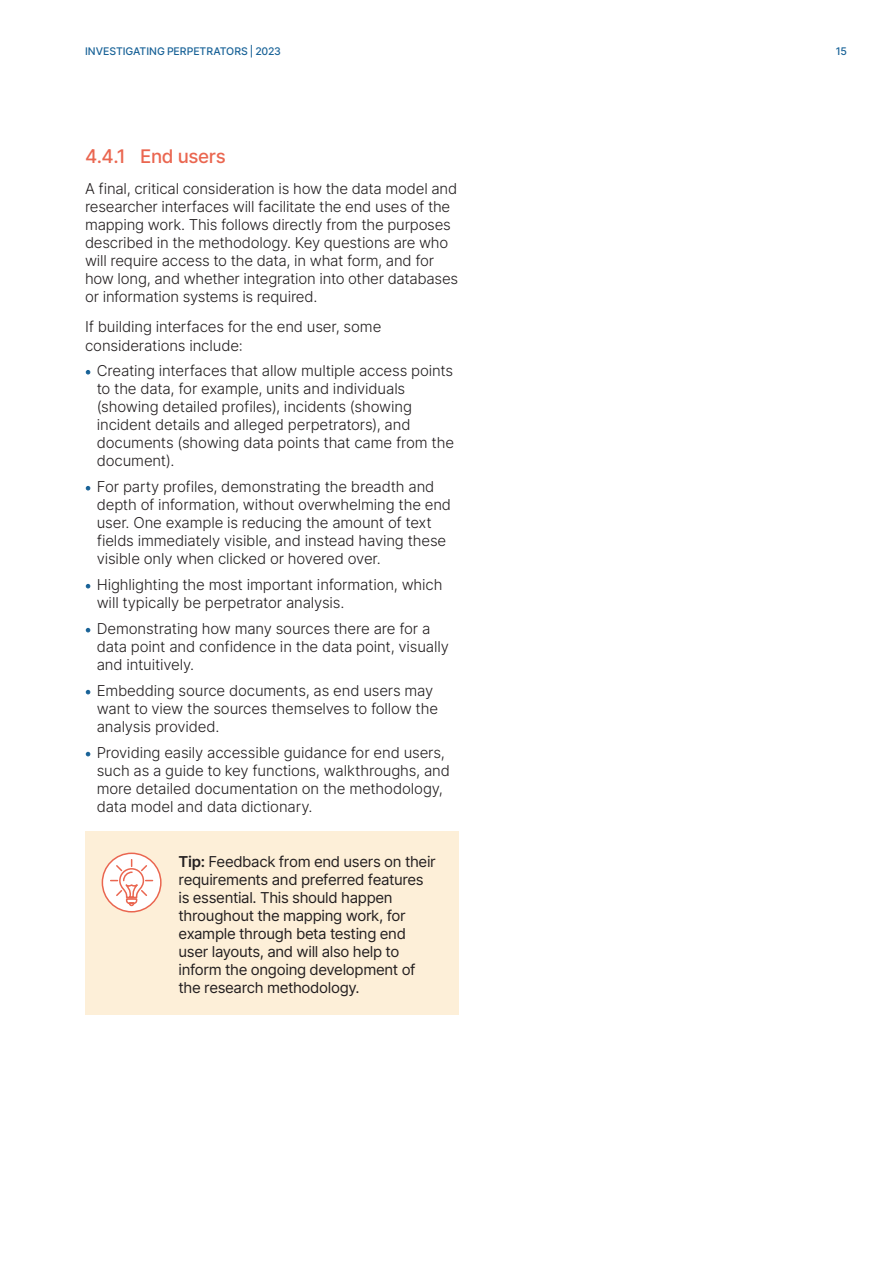
<style>
.page{position:relative;width:893px;height:1263px;background:#fff}
.page>*{position:absolute;margin:0;border:0;box-sizing:border-box;transform-origin:0 0}
.t1{font:500 18.75px "Inter";letter-spacing:-.02em;color:#ea6650}
.Body_Text{font:300 15px/18px "Inter";letter-spacing:-.01em;color:#231f20}
.Pull_Out_Text{font:15px/18px "Inter";letter-spacing:-.02em;color:#231f20}
.Body_Text_Preceding{font:300 15px/18px "Inter";letter-spacing:-.01em;color:#231f20}
.t2{font:500 10.5px "Inter";letter-spacing:-.01em;color:#186297}
.s1{font-family:"Gotham";font-size:12.15px;color:#186297}
.s2{font-weight:600}
</style>
<div class="page">
<div style="left:85px;top:831px;width:373px;height:183px;background:#fdefd8"></div>
<svg style="left:102px;top:853px;width:59px;height:59px"></svg>
<div style="left:102px;top:852px;width:60px;height:60px;border:2px solid #ea6650;border-radius:50%"></div>
<svg style="left:109px;top:858px;width:45px;height:49px;background:#fbe3df"></svg>
<p class="t2" style="left:85px;top:43px;width:197px">INVESTIGATING PERPETRATORS | 2023</p>
<p class="t2" style="left:836px;top:43px;width:13px">15</p>
<p class="t1" style="left:85px;top:142px;width:142px">4.4.1 End users</p>
<p class="Body_Text" style="left:85px;top:179px;width:375px">A final, critical consideration is how the data model and researcher interfaces will facilitate the end uses of the mapping work. This follows directly from the purposes described in the methodology. Key questions are who will require access to the data, in what form, and for how long, and whether integration into other databases or information systems is required.</p>
<p class="Body_Text_Preceding" style="left:85px;top:318px;width:298px">If building interfaces for the end user, some considerations include:</p>
<p class="Body_Text" style="left:97px;top:362px;width:359px;text-indent:-6px"><span class="s1">•</span> Creating interfaces that allow multiple access points to the data, for example, units and individuals (showing detailed profiles), incidents (showing incident details and alleged perpetrators), and documents (showing data points that came from the document).</p>
<p class="Body_Text" style="left:97px;top:478px;width:356px;text-indent:-6px"><span class="s1">•</span> For party profiles, demonstrating the breadth and depth of information, without overwhelming the end user. One example is reducing the amount of text fields immediately visible, and instead having these visible only when clicked or hovered over.</p>
<p class="Body_Text" style="left:97px;top:576px;width:347px;text-indent:-6px"><span class="s1">•</span> Highlighting the most important information, which will typically be perpetrator analysis.</p>
<p class="Body_Text" style="left:97px;top:620px;width:354px;text-indent:-6px"><span class="s1">•</span> Demonstrating how many sources there are for a data point and confidence in the data point, visually and intuitively.</p>
<p class="Body_Text" style="left:97px;top:682px;width:343px;text-indent:-6px"><span class="s1">•</span> Embedding source documents, as end users may want to view the sources themselves to follow the analysis provided.</p>
<p class="Body_Text" style="left:97px;top:743px;width:355px;text-indent:-6px"><span class="s1">•</span> Providing easily accessible guidance for end users, such as a guide to key functions, walkthroughs, and more detailed documentation on the methodology, data model and data dictionary.</p>
<p class="Pull_Out_Text" style="left:179px;top:852px;width:259px"><span class="s2">Tip:</span> Feedback from end users on their requirements and preferred features is essential. This should happen throughout the mapping work, for example through beta testing end user layouts, and will also help to inform the ongoing development of the research methodology.</p>
</div>
